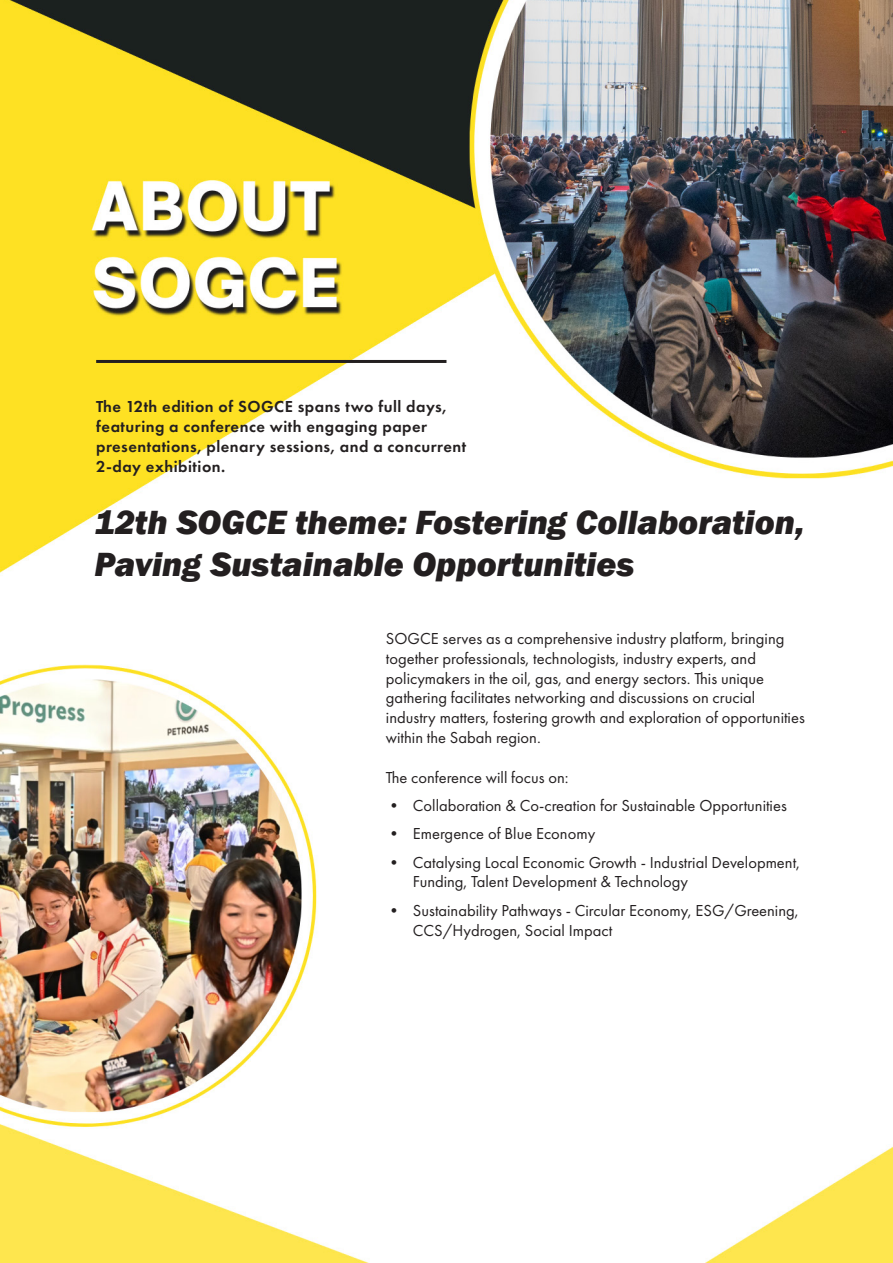
<style>
.page{position:relative;width:893px;height:1263px;background:#fff}
.page>*{position:absolute;margin:0;border:0;box-sizing:border-box;transform-origin:0 0}
.t1{font:italic 800 34.5px/41.4px "Franklin Gothic";color:#231f20}
.t2{font:16.5px/19.8px "Futura PT";color:#231f20}
.Sub-Header{font:600 16.5px/19.8px "Futura PT";letter-spacing:.03em;color:#231f20}
</style>
<div class="page">
<img style="left:0;top:0;width:893px;height:1263px">
<hr style="left:96px;top:360px;width:350px;height:3px;background:#231f20">
<p class="Sub-Header" style="left:96px;top:397px;width:372px">The 12th edition of SOGCE spans two full days, featuring a conference with engaging paper presentations, plenary sessions, and a concurrent 2-day exhibition.</p>
<p class="t1" style="left:94px;top:502px;width:712px">12th SOGCE theme: Fostering Collaboration,<br>Paving Sustainable Opportunities</p>
<p class="t2" style="left:386px;top:629px;width:420px">SOGCE serves as a comprehensive industry platform, bringing together professionals, technologists, industry experts, and policymakers in the oil, gas, and energy sectors. This unique gathering facilitates networking and discussions on crucial industry matters, fostering growth and exploration of opportunities within the Sabah region.</p>
<p class="t2" style="left:386px;top:767px;width:184px">The conference will focus on:</p>
<p class="t2" style="left:386px;top:795px;width:402px">• Collaboration &amp; Co-creation for Sustainable Opportunities</p>
<p class="t2" style="left:386px;top:824px;width:211px">• Emergence of Blue Economy</p>
<p class="t2" style="left:413px;top:852px;width:388px;text-indent:-27px">• Catalysing Local Economic Growth - Industrial Development,<br>Funding, Talent Development &amp; Technology</p>
<p class="t2" style="left:413px;top:900px;width:387px;text-indent:-27px">• Sustainability Pathways - Circular Economy, ESG/Greening,<br>CCS/Hydrogen, Social Impact</p>
</div>
